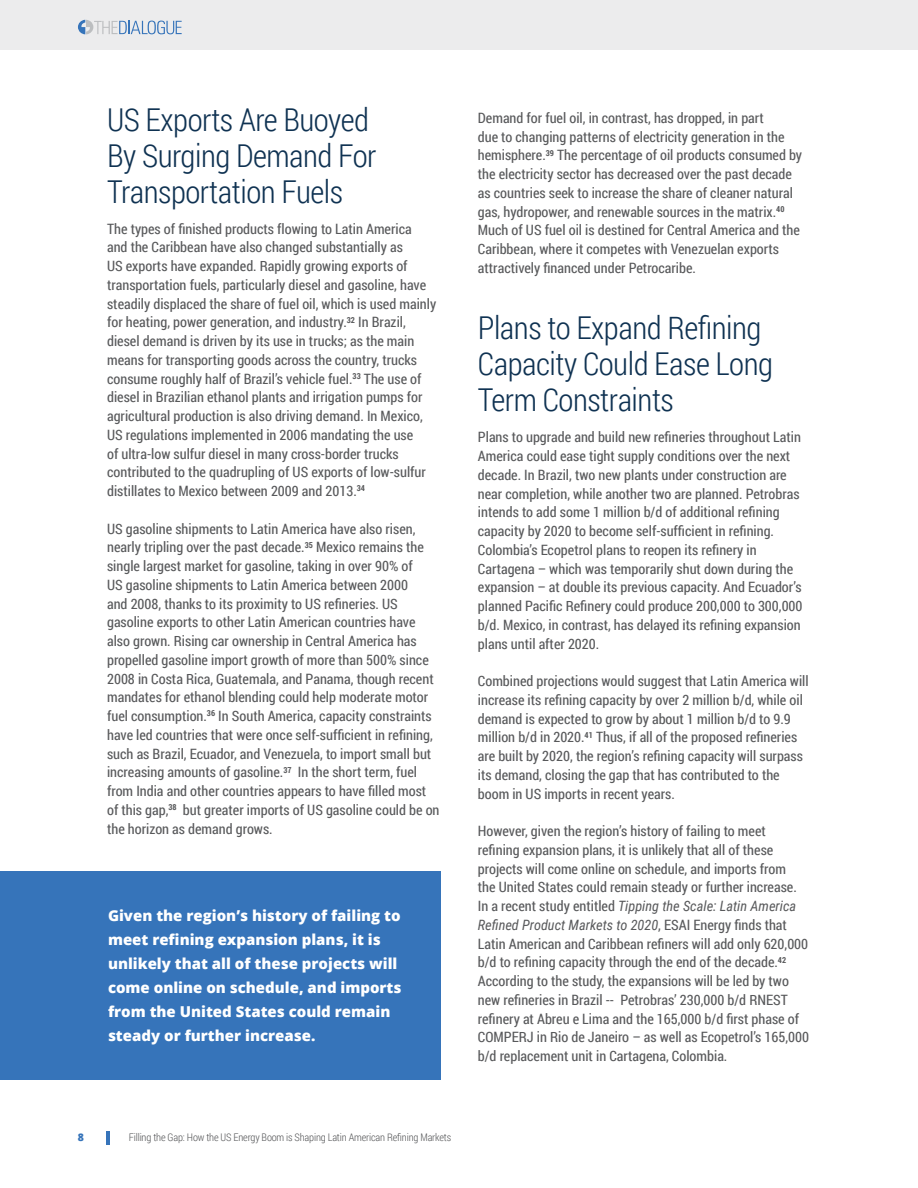
<style>
.page{position:relative;width:918px;height:1188px;background:#fff}
.page>*{position:absolute;margin:0;border:0;box-sizing:border-box;transform-origin:0 0}
.t1{font:300 31.5px/36px "Roboto Condensed";letter-spacing:-.015em;color:#0f3252}
.t2{font:800 15px/24px "Open Sans";color:#fff}
.t3{font:14.25px/18.8px "Roboto Condensed";color:#58595b}
.t4{font:300 10.5px "Roboto Condensed";letter-spacing:-.015em;color:#58595b}
.t5{font:800 10.5px "Open Sans";color:#3674ba}
.s1{font-style:italic}
</style>
<div class="page">
<div style="left:0;top:0;width:918px;height:50px;background:#ececed"></div>
<hr style="left:106px;top:1131px;width:3px;height:14px;background:#3674ba">
<svg style="left:78px;top:20px;width:104px;height:14px"></svg>
<div style="left:0;top:871px;width:440px;height:209px;background:#3674ba"></div>
<hr style="left:917px;top:0;width:1px;height:1188px;background:#0f3252">
<hr style="left:917px;top:657px;width:1px;height:195px;background:#3674ba">
<h1 class="t1" style="left:107px;top:100px;width:271px">US Exports Are Buoyed<br>By Surging Demand For<br>Transportation Fuels</h1>
<p class="t3" style="left:107px;top:219px;width:331px">The types of finished products flowing to Latin America<br>and the Caribbean have also changed substantially as<br>US exports have expanded. Rapidly growing exports of transportation fuels, particularly diesel and gasoline, have steadily displaced the share of fuel oil, which is used mainly for heating, power generation, and industry.<sup>32</sup> In Brazil, diesel demand is driven by its use in trucks; as the main means for transporting goods across the country, trucks consume roughly half of Brazil’s vehicle fuel.<sup>33</sup> The use of diesel in Brazilian ethanol plants and irrigation pumps for agricultural production is also driving demand. In Mexico, US regulations implemented in 2006 mandating the use<br>of ultra-low sulfur diesel in many cross-border trucks contributed to the quadrupling of US exports of low-sulfur distillates to Mexico between 2009 and 2013.<sup>34</sup></p>
<p class="t3" style="left:107px;top:519px;width:334px">US gasoline shipments to Latin America have also risen, nearly tripling over the past decade.<sup>35</sup> Mexico remains the single largest market for gasoline, taking in over 90% of<br>US gasoline shipments to Latin America between 2000<br>and 2008, thanks to its proximity to US refineries. US gasoline exports to other Latin American countries have also grown. Rising car ownership in Central America has propelled gasoline import growth of more than 500% since 2008 in Costa Rica, Guatemala, and Panama, though recent mandates for ethanol blending could help moderate motor fuel consumption.<sup>36</sup> In South America, capacity constraints have led countries that were once self-sufficient in refining, such as Brazil, Ecuador, and Venezuela, to import small but increasing amounts of gasoline.<sup>37</sup> In the short term, fuel from India and other countries appears to have filled most of this gap,<sup>38</sup> but greater imports of US gasoline could be on the horizon as demand grows.</p>
<p class="t2" style="left:108px;top:903px;width:295px">Given the region’s history of failing to meet refining expansion plans, it is unlikely that all of these projects will come online on schedule, and imports from the United States could remain steady or further increase.</p>
<p class="t3" style="left:478px;top:108px;width:326px">Demand for fuel oil, in contrast, has dropped, in part<br>due to changing patterns of electricity generation in the hemisphere.<sup>39</sup> The percentage of oil products consumed by the electricity sector has decreased over the past decade as countries seek to increase the share of cleaner natural gas, hydropower, and renewable sources in the matrix.<sup>40<br></sup>Much of US fuel oil is destined for Central America and the Caribbean, where it competes with Venezuelan exports attractively financed under Petrocaribe.</p>
<h1 class="t1" style="left:478px;top:309px;width:297px">Plans to Expand Refining<br>Capacity Could Ease Long<br>Term Constraints</h1>
<p class="t3" style="left:478px;top:427px;width:326px">Plans to upgrade and build new refineries throughout Latin America could ease tight supply conditions over the next decade. In Brazil, two new plants under construction are near completion, while another two are planned. Petrobras intends to add some 1 million b/d of additional refining capacity by 2020 to become self-sufficient in refining.<br>Colombia’s Ecopetrol plans to reopen its refinery in Cartagena – which was temporarily shut down during the expansion – at double its previous capacity. And Ecuador’s planned Pacific Refinery could produce 200,000 to 300,000 b/d. Mexico, in contrast, has delayed its refining expansion plans until after 2020.</p>
<p class="t3" style="left:478px;top:671px;width:332px">Combined projections would suggest that Latin America will increase its refining capacity by over 2 million b/d, while oil demand is expected to grow by about 1 million b/d to 9.9 million b/d in 2020.<sup>41</sup> Thus, if all of the proposed refineries are built by 2020, the region’s refining capacity will surpass its demand, closing the gap that has contributed to the boom in US imports in recent years.</p>
<p class="t3" style="left:478px;top:821px;width:333px">However, given the region’s history of failing to meet refining expansion plans, it is unlikely that all of these projects will come online on schedule, and imports from<br>the United States could remain steady or further increase.<br>In a recent study entitled <span class="s1">Tipping the Scale: Latin America Refined Product Markets to 2020</span>, ESAI Energy finds that Latin American and Caribbean refiners will add only 620,000 b/d to refining capacity through the end of the decade.<sup>42<br></sup>According to the study, the expansions will be led by two new refineries in Brazil -- Petrobras’ 230,000 b/d RNEST refinery at Abreu e Lima and the 165,000 b/d first phase of COMPERJ in Rio de Janeiro – as well as Ecopetrol’s 165,000 b/d replacement unit in Cartagena, Colombia.</p>
<p class="t5" style="left:78px;top:1129px;width:8px">8</p>
<p class="t4" style="left:129px;top:1130px;width:324px">Filling the Gap: How the US Energy Boom is Shaping Latin American Refining Markets</p>
</div>
